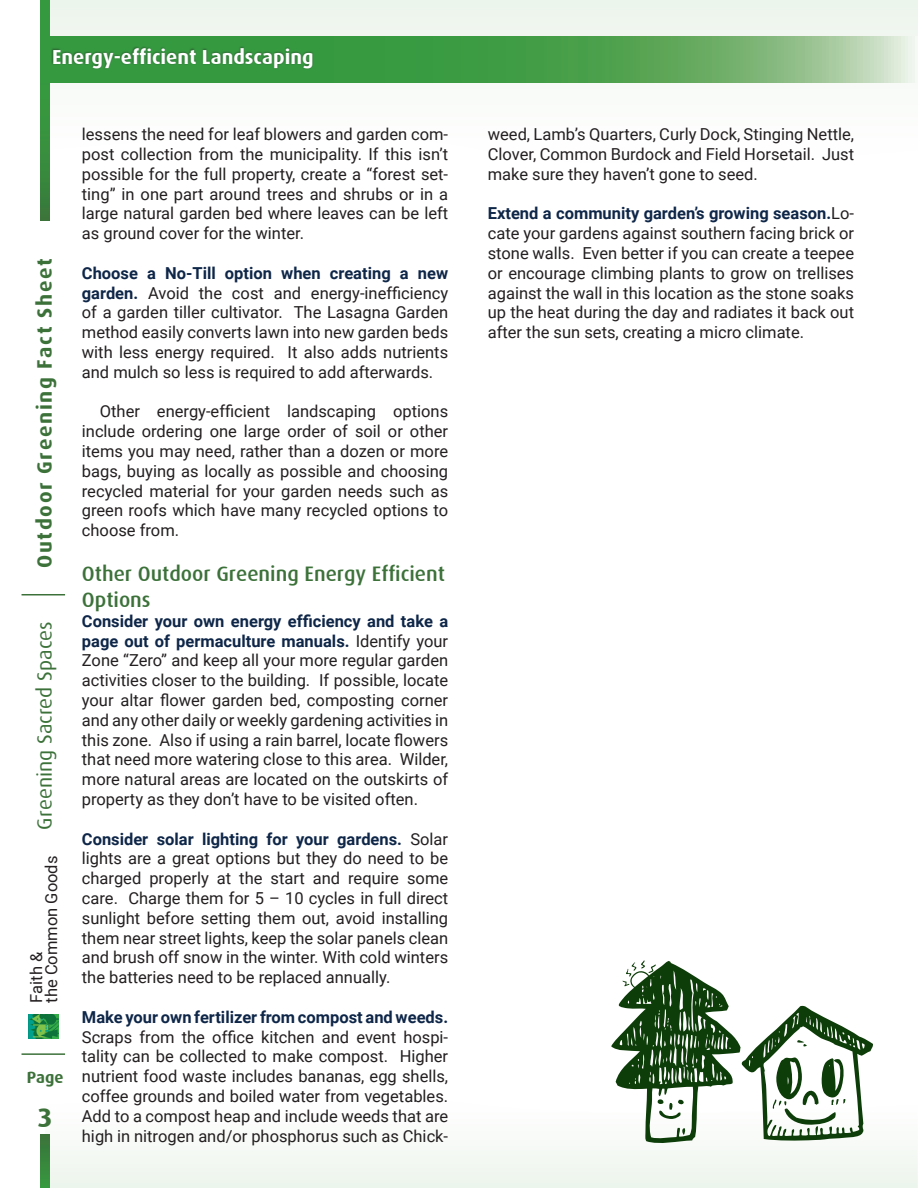
<style>
.page{position:relative;width:918px;height:1188px;background:#fff}
.page>*{position:absolute;margin:0;border:0;box-sizing:border-box;transform-origin:0 0}
.t1{font:700 27px "Dax";color:#3c723a}
.t2{font:500 21px/25.5px "Dax";color:#3c723a}
.t3{font:700 21px "Dax";letter-spacing:.075em;color:#3c723a}
.t4{font:21px "Dax";color:#3c723a}
.t5{font:700 20.25px "Dax";color:#fff}
.Text{font:16.5px/19.8px "Roboto";color:#231f20;text-align:justify}
.t6{font:700 16.5px "Dax";color:#3c723a}
.s1{font-weight:700;color:#0e2648}
</style>
<div class="page">
<div style="left:49px;top:1134px;width:869px;height:54px;background:#f3f8f2"></div>
<svg style="left:49px;top:0;width:869px;height:165px"></svg>
<img style="left:28px;top:1014px;width:30px;height:25px">
<hr style="left:22px;top:1053px;width:43px;height:2px;background:#3c723a">
<hr style="left:22px;top:594px;width:43px;height:1px;background:#3c723a">
<svg style="left:41px;top:0;width:8px;height:220px"></svg>
<svg style="left:41px;top:1134px;width:8px;height:54px"></svg>
<svg style="left:611px;top:960px;width:262px;height:185px"></svg>
<svg style="left:41px;top:36px;width:877px;height:46px"></svg>
<div style="left:51px;top:46px;width:263px;height:24px;background:#231f20;opacity:.5"></div>
<p class="t5" style="left:52px;top:45px;width:263px">Energy-efficient Landscaping</p>
<p class="t3" style="left:33px;top:568px;width:311px;rotate:-90deg">Outdoor Greening Fact Sheet</p>
<p class="t4" style="left:33px;top:830px;width:210px;rotate:-90deg">Greening Sacred Spaces</p>
<p class="Text" style="left:28px;top:1003px;width:148px;line-height:15px;rotate:-90deg">Faith &amp;<br>the Common Goods</p>
<p class="t6" style="left:27px;top:1068px;width:38px">Page</p>
<h1 class="t1" style="left:38px;top:1102px;width:17px">3</h1>
<p class="Text" style="left:82px;top:124px;width:368px">lessens the need for leaf blowers and garden com&shy;post collection from the municipality. If this isn’t possible for the full property, create a “forest set&shy;ting” in one part around trees and shrubs or in a large natural garden bed where leaves can be left as ground cover for the winter.</p>
<p class="Text" style="left:82px;top:262px;width:368px"><span class="s1">Choose a No-Till option when creating a new garden.</span> Avoid the cost and energy-inefficiency of a garden tiller cultivator. The Lasagna Garden method easily converts lawn into new garden beds with less energy required. It also adds nutrients and mulch so less is required to add afterwards.</p>
<p class="Text" style="left:82px;top:401px;width:368px;text-indent:18px">Other energy-efficient landscaping options include ordering one large order of soil or other items you may need, rather than a dozen or more bags, buying as locally as possible and choosing recycled material for your garden needs such as green roofs which have many recycled options to choose from.</p>
<p class="t2" style="left:82px;top:562px;width:365px">Other Outdoor Greening Energy Efficient<br>Options</p>
<p class="Text" style="left:82px;top:610px;width:368px"><span class="s1">Consider your own energy efficiency and take a page out of permaculture manuals.</span> Identify your Zone “Zero” and keep all your more regular garden activities closer to the building. If possible, locate your altar flower garden bed, composting corner and any other daily or weekly gardening activities in this zone. Also if using a rain barrel, locate flowers that need more watering close to this area. Wilder, more natural areas are located on the outskirts of property as they don’t have to be visited often.</p>
<p class="Text" style="left:82px;top:828px;width:368px"><span class="s1">Consider solar lighting for your gardens.</span> Solar lights are a great options but they do need to be charged properly at the start and require some care. Charge them for 5 – 10 cycles in full direct sunlight before setting them out, avoid installing them near street lights, keep the solar panels clean and brush off snow in the winter. With cold winters the batteries need to be replaced annually.</p>
<p class="Text" style="left:82px;top:1006px;width:368px"><span class="s1">Make your own fertilizer from compost and weeds.<br></span>Scraps from the office kitchen and event hospi&shy;tality can be collected to make compost. Higher nutrient food waste includes bananas, egg shells, coffee grounds and boiled water from vegetables.<br>Add to a compost heap and include weeds that are high in nitrogen and/or phosphorus such as Chick-</p>
<p class="Text" style="left:488px;top:124px;width:368px">weed, Lamb’s Quarters, Curly Dock, Stinging Nettle, Clover, Common Burdock and Field Horsetail. Just make sure they haven’t gone to seed.</p>
<p class="Text" style="left:488px;top:203px;width:368px"><span class="s1">Extend a community garden’s growing season.</span>Lo&shy;cate your gardens against southern facing brick or stone walls. Even better if you can create a teepee or encourage climbing plants to grow on trellises against the wall in this location as the stone soaks up the heat during the day and radiates it back out after the sun sets, creating a micro climate.</p>
</div>
